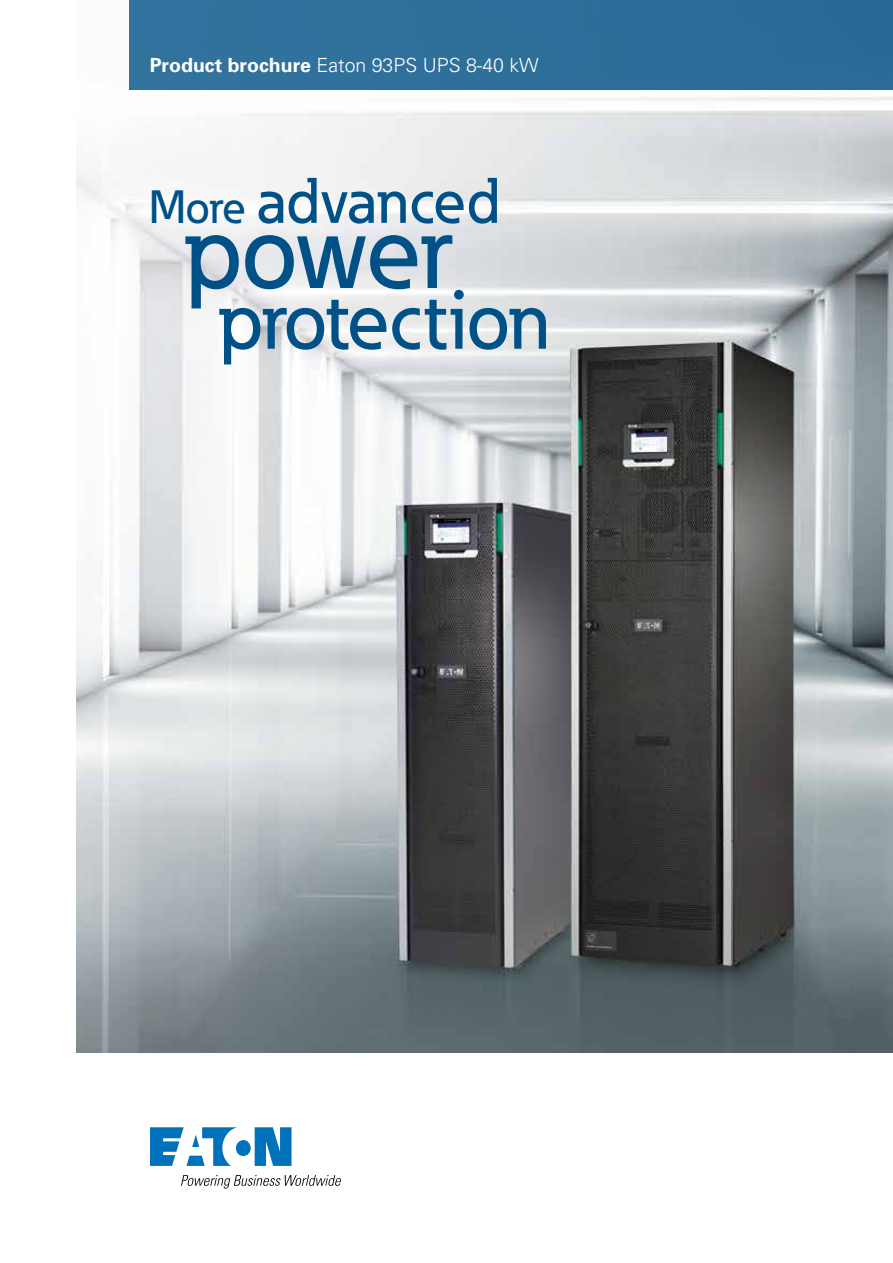
<style>
.page{position:relative;width:893px;height:1263px;background:#fff}
.page>*{position:absolute;margin:0;border:0;box-sizing:border-box;transform-origin:0 0}
.t1{font:500 107.1px "Eaton";letter-spacing:-.02em;color:#005187}
.t2{font:500 82.65px "Eaton";letter-spacing:-.02em;color:#005187}
.t3{font:500 63.6px "Eaton";letter-spacing:.005em;color:#005187}
.t4{font:300 19.5px "Univers";color:#fff}
.s1{font-weight:700}
.s2{font-size:46.05px}
</style>
<div class="page">
<img style="left:77px;top:90px;width:816px;height:963px">
<svg style="left:150px;top:1127px;width:141px;height:39px"></svg>
<svg style="left:181px;top:1175px;width:160px;height:13px"></svg>
<div style="left:129px;top:0;width:764px;height:90px;background:#2e6f9b"></div>
<p class="t4" style="left:150px;top:53px;width:390px"><span class="s1">Product brochure</span> Eaton 93PS UPS 8-40 kW</p>
<h3 class="t3" style="left:149px;top:162px;width:353px"><span class="s2">More</span> advanced</h3>
<h1 class="t1" style="left:183px;top:185px;width:271px">power</h1>
<h2 class="t2" style="left:218px;top:269px;width:333px">protection</h2>
</div>
